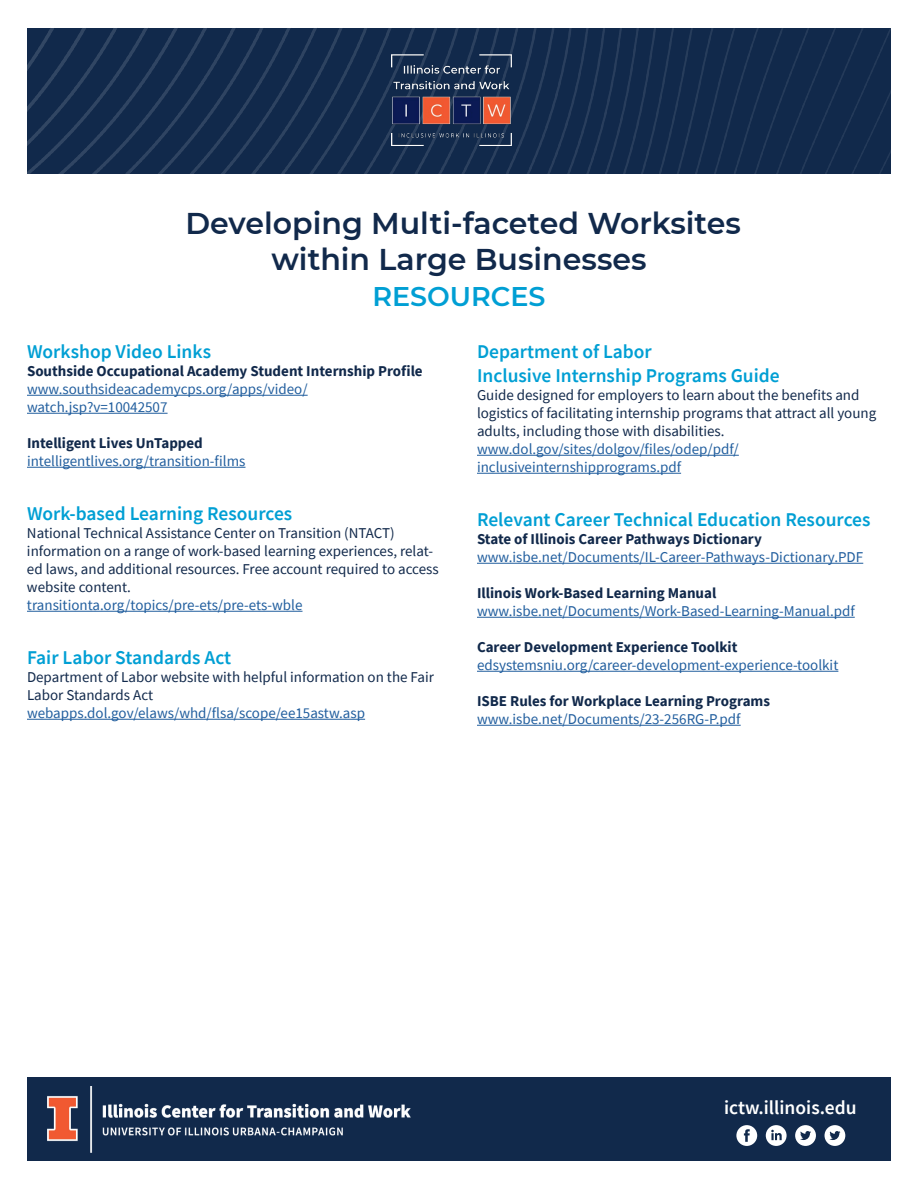
<style>
.page{position:relative;width:918px;height:1188px;background:#fff}
.page>*{position:absolute;margin:0;border:0;box-sizing:border-box;transform-origin:0 0}
.t1{font:600 30px/36px "Montserrat";color:#11294b;text-align:center}
.t2{font:600 27px "Montserrat";color:#009fd4}
.t3{font:600 19.5px/24px "Source Sans Pro";color:#009fd4}
.t4{font:600 19.5px "Source Sans Pro";color:#fff}
.t5{font:15px/18px "Source Sans Pro";color:#215e9e}
.t6{font:15px/18px "Source Sans Pro";color:#11294b}
.t7{font:700 15px "Source Sans Pro";color:#11294b}
</style>
<div class="page">
<img style="left:27px;top:28px;width:864px;height:145px">
<div style="left:27px;top:1078px;width:864px;height:83px;background:#11294b"></div>
<img style="left:48px;top:1087px;width:362px;height:66px">
<img style="left:392px;top:54px;width:120px;height:92px">
<svg style="left:736px;top:1125px;width:21px;height:21px"></svg>
<svg style="left:795px;top:1125px;width:21px;height:21px"></svg>
<svg style="left:825px;top:1125px;width:20px;height:21px"></svg>
<svg style="left:766px;top:1125px;width:21px;height:21px"></svg>
<hr style="left:27px;top:395px;width:281px;height:1px;background:#215e9e">
<hr style="left:27px;top:413px;width:141px;height:1px;background:#215e9e">
<hr style="left:27px;top:467px;width:219px;height:1px;background:#215e9e">
<hr style="left:27px;top:611px;width:276px;height:1px;background:#215e9e">
<hr style="left:27px;top:719px;width:338px;height:1px;background:#215e9e">
<hr style="left:477px;top:455px;width:262px;height:1px;background:#215e9e">
<hr style="left:477px;top:473px;width:204px;height:1px;background:#215e9e">
<hr style="left:477px;top:563px;width:386px;height:1px;background:#215e9e">
<hr style="left:477px;top:617px;width:378px;height:1px;background:#215e9e">
<hr style="left:477px;top:671px;width:361px;height:1px;background:#215e9e">
<hr style="left:477px;top:725px;width:264px;height:1px;background:#215e9e">
<h1 class="t1" style="left:185px;top:204px;width:557px">Developing Multi-faceted Worksites within Large Businesses</h1>
<h2 class="t2" style="left:372px;top:277px;width:175px">RESOURCES</h2>
<h3 class="t3" style="left:27px;top:339px;width:186px">Workshop Video Links</h3>
<p class="t7" style="left:27px;top:361px;width:397px">Southside Occupational Academy Student Internship Profile</p>
<p class="t5" style="left:27px;top:380px;width:282px">www.southsideacademycps.org/apps/video/ watch.jsp?v=10042507</p>
<p class="t7" style="left:27px;top:433px;width:177px">Intelligent Lives UnTapped</p>
<p class="t5" style="left:27px;top:452px;width:220px">intelligentlives.org/transition-films</p>
<h3 class="t3" style="left:27px;top:501px;width:267px">Work-based Learning Resources</h3>
<p class="t6" style="left:27px;top:524px;width:413px">National Technical Assistance Center on Transition (NTACT) information on a range of work-based learning experiences, relat&shy;ed laws, and additional resources. Free account required to access website content.</p>
<p class="t5" style="left:27px;top:596px;width:277px">transitionta.org/topics/pre-ets/pre-ets-wble</p>
<h3 class="t3" style="left:27px;top:645px;width:206px">Fair Labor Standards Act</h3>
<p class="t6" style="left:27px;top:668px;width:408px">Department of Labor website with helpful information on the Fair<br>Labor Standards Act</p>
<p class="t5" style="left:27px;top:704px;width:340px">webapps.dol.gov/elaws/whd/flsa/scope/ee15astw.asp</p>
<h3 class="t3" style="left:477px;top:339px;width:304px">Department of Labor<br>Inclusive Internship Programs Guide</h3>
<p class="t6" style="left:477px;top:386px;width:401px">Guide designed for employers to learn about the benefits and logistics of facilitating internship programs that attract all young adults, including those with disabilities.</p>
<p class="t5" style="left:477px;top:440px;width:263px">www.dol.gov/sites/dolgov/files/odep/pdf/ inclusiveinternshipprograms.pdf</p>
<h3 class="t3" style="left:477px;top:507px;width:395px">Relevant Career Technical Education Resources</h3>
<p class="t7" style="left:477px;top:529px;width:286px">State of Illinois Career Pathways Dictionary</p>
<p class="t5" style="left:477px;top:548px;width:388px">www.isbe.net/Documents/IL-Career-Pathways-Dictionary.PDF</p>
<p class="t7" style="left:477px;top:583px;width:241px">Illinois Work-Based Learning Manual</p>
<p class="t5" style="left:477px;top:602px;width:379px">www.isbe.net/Documents/Work-Based-Learning-Manual.pdf</p>
<p class="t7" style="left:477px;top:637px;width:262px">Career Development Experience Toolkit</p>
<p class="t5" style="left:477px;top:656px;width:363px">edsystemsniu.org/career-development-experience-toolkit</p>
<p class="t7" style="left:477px;top:691px;width:295px">ISBE Rules for Workplace Learning Programs</p>
<p class="t5" style="left:477px;top:710px;width:265px">www.isbe.net/Documents/23-256RG-P.pdf</p>
<h3 class="t4" style="left:724px;top:1095px;width:134px">ictw.illinois.edu</h3>
</div>
